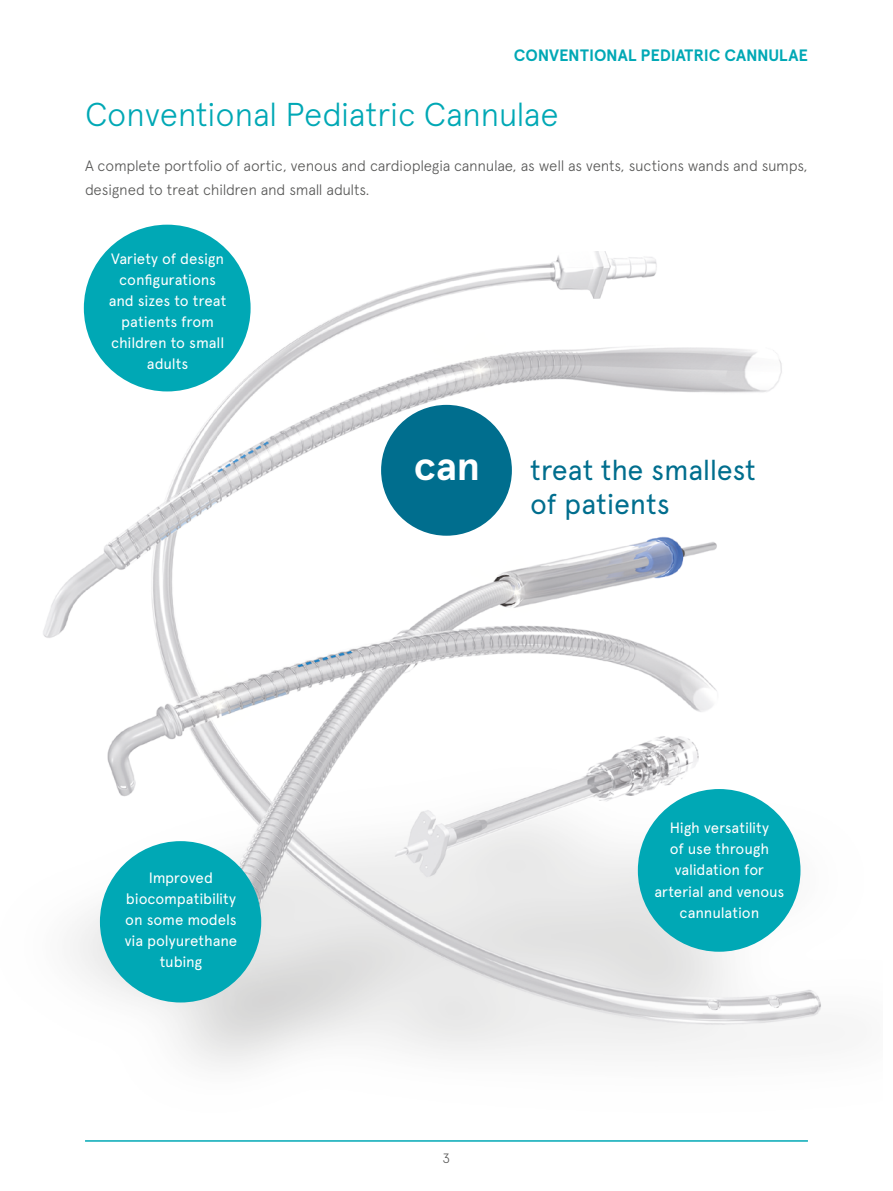
<style>
.page{position:relative;width:893px;height:1191px;background:#fff}
.page>*{position:absolute;margin:0;border:0;box-sizing:border-box;transform-origin:0 0}
.t1{font:700 40.5px "Apercu Pro";color:#fff}
.t2{font:300 33px "Apercu Pro";letter-spacing:-.015em;color:#00a8b5}
.t3{font:28.65px/34.3px "Apercu Pro";letter-spacing:-.01em;color:#006e8e}
.t4{font:700 16.5px "Apercu Pro";letter-spacing:-.01em;color:#00a8b5}
.t5{font:15px/21px "Apercu Pro";letter-spacing:-.01em;color:#fff;text-align:center}
.t6{font:300 15px/24px "Apercu Pro";letter-spacing:-.015em;color:#575756}
.t7{font:300 13.5px "Apercu Pro";color:#575756}
</style>
<div class="page">
<img style="left:43px;top:252px;width:778px;height:890px">
<hr style="left:0;top:0;width:1px;height:1191px;background:#00a8b5">
<div style="left:638px;top:789px;width:162px;height:162px;background:#00a8b5;border-radius:50%"></div>
<div style="left:84px;top:225px;width:167px;height:166px;background:#00a8b5;border-radius:50%"></div>
<div style="left:100px;top:841px;width:161px;height:161px;background:#00a8b5;border-radius:50%"></div>
<div style="left:381px;top:405px;width:131px;height:131px;background:#006e8e;border-radius:50%"></div>
<hr style="left:85px;top:1140px;width:723px;height:1px;background:#00a8b5">
<p class="t4" style="left:514px;top:42px;width:296px">CONVENTIONAL PEDIATRIC CANNULAE</p>
<h2 class="t2" style="left:85px;top:90px;width:475px">Conventional Pediatric Cannulae</h2>
<p class="t6" style="left:85px;top:152px;width:724px">A complete portfolio of aortic, venous and cardioplegia cannulae, as well as vents, suctions wands and sumps, designed to treat children and small adults.</p>
<p class="t5" style="left:109px;top:247px;width:119px">Variety of design configurations and sizes to treat patients from children to small adults</p>
<p class="t5" style="left:125px;top:866px;width:114px">Improved biocompatibility on some models via polyurethane tubing</p>
<h1 class="t1" style="left:414px;top:436px;width:68px">can</h1>
<h3 class="t3" style="left:530px;top:450px;width:227px">treat the smallest of patients</h3>
<p class="t7" style="left:443px;top:1148px;width:9px">3</p>
<p class="t5" style="left:654px;top:816px;width:132px">High versatility<br>of use through validation for arterial and venous cannulation</p>
</div>
